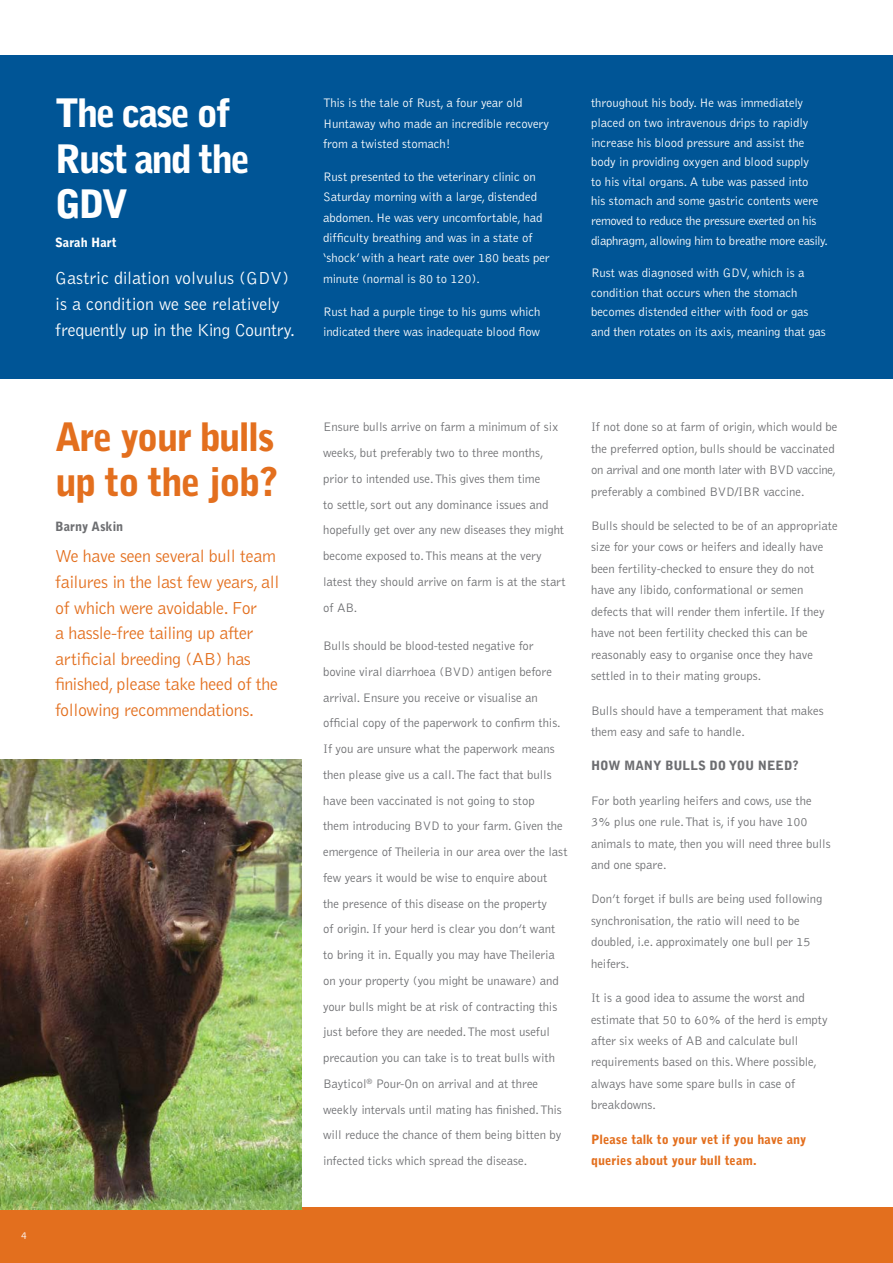
<style>
.page{position:relative;width:893px;height:1263px;background:#fff}
.page>*{position:absolute;margin:0;border:0;box-sizing:border-box;transform-origin:0 0}
.t1{font:900 39px/45.2px "Bell Gothic Std";letter-spacing:-.04em;color:#e36f1e}
.t2{font:900 39px/45.5px "Bell Gothic Std";letter-spacing:-.06em;color:#fff}
.t3{font:300 18px/25.7px "Bell Gothic Std";letter-spacing:-.02em;color:#e36f1e}
.t4{font:300 18px/26px "Bell Gothic Std";color:#fff}
.t5{font:300 12.75px/25.8px "Bell Gothic Std";letter-spacing:-.005em;color:#6d6e71}
.t6{font:300 12.75px/19.6px "Bell Gothic Std";letter-spacing:-.005em;color:#fff}
.t7{font:900 12.75px/21.5px "Bell Gothic Std";color:#e36f1e}
.t8{font:900 12.75px "Bell Gothic Std";color:#6d6e71}
.t9{font:900 12.75px "Bell Gothic Std";color:#fff}
.t10{font:300 10.5px "Bell Gothic Std";color:#fff}
</style>
<div class="page">
<div style="left:0;top:1208px;width:893px;height:55px;background:#e36f1e"></div>
<div style="left:0;top:55px;width:893px;height:324px;background:#005596"></div>
<img style="left:0;top:759px;width:302px;height:451px">
<h1 class="t2" style="left:55px;top:91px;width:197px">The case of<br>Rust and the<br>GDV</h1>
<p class="t9" style="left:55px;top:235px;width:63px">Sarah Hart</p>
<h2 class="t4" style="left:55px;top:265px;width:241px">Gastric dilation volvulus (GDV) is a condition we see relatively frequently up in the King Country.</h2>
<p class="t6" style="left:323px;top:93px;width:228px;line-height:20.2px">This is the tale of Rust, a four year old<br>Huntaway who made an incredible recovery from a twisted stomach!</p>
<p class="t6" style="left:323px;top:167px;width:228px;line-height:20.2px">Rust presented to the veterinary clinic on Saturday morning with a large, distended abdomen. He was very uncomfortable, had difficulty breathing and was in a state of ‘shock’ with a heart rate over 180 beats per minute (normal is 80 to 120).</p>
<p class="t6" style="left:323px;top:302px;width:219px;line-height:20.2px">Rust had a purple tinge to his gums which indicated there was inadequate blood flow</p>
<p class="t6" style="left:591px;top:94px;width:239px">throughout his body. He was immediately placed on two intravenous drips to rapidly increase his blood pressure and assist the body in providing oxygen and blood supply<br>to his vital organs. A tube was passed into<br>his stomach and some gastric contents were removed to reduce the pressure exerted on his diaphragm, allowing him to breathe more easily.</p>
<p class="t6" style="left:591px;top:263px;width:236px">Rust was diagnosed with GDV, which is a condition that occurs when the stomach becomes distended either with food or gas and then rotates on its axis, meaning that gas</p>
<h1 class="t1" style="left:55px;top:415px;width:225px">Are your bulls up to the job?</h1>
<p class="t8" style="left:55px;top:519px;width:70px">Barny Askin</p>
<h2 class="t3" style="left:55px;top:544px;width:226px">We have seen several bull team failures in the last few years, all of which were avoidable. For<br>a hassle-free tailing up after artificial breeding (AB) has finished, please take heed of the following recommendations.</h2>
<p class="t10" style="left:21px;top:1230px;width:7px">4</p>
<p class="t5" style="left:323px;top:414px;width:244px">Ensure bulls arrive on farm a minimum of six weeks, but preferably two to three months, prior to intended use. This gives them time<br>to settle, sort out any dominance issues and hopefully get over any new diseases they might become exposed to. This means at the very latest they should arrive on farm is at the start of AB.</p>
<p class="t5" style="left:323px;top:633px;width:246px">Bulls should be blood-tested negative for bovine viral diarrhoea (BVD) antigen before arrival. Ensure you receive or visualise an official copy of the paperwork to confirm this.<br>If you are unsure what the paperwork means then please give us a call. The fact that bulls have been vaccinated is not going to stop<br>them introducing BVD to your farm. Given the emergence of Theileria in our area over the last few years it would be wise to enquire about<br>the presence of this disease on the property<br>of origin. If your herd is clear you don’t want to bring it in. Equally you may have Theileria on your property (you might be unaware) and your bulls might be at risk of contracting this just before they are needed. The most useful precaution you can take is to treat bulls with Bayticol<sup>®</sup> Pour-On on arrival and at three weekly intervals until mating has finished. This will reduce the chance of them being bitten by infected ticks which spread the disease.</p>
<p class="t5" style="left:591px;top:417px;width:248px;line-height:21.5px">If not done so at farm of origin, which would be the preferred option, bulls should be vaccinated on arrival and one month later with BVD vaccine, preferably a combined BVD/IBR vaccine.</p>
<p class="t5" style="left:591px;top:515px;width:248px;line-height:21.5px">Bulls should be selected to be of an appropriate size for your cows or heifers and ideally have been fertility-checked to ensure they do not have any libido, conformational or semen defects that will render them infertile. If they have not been fertility checked this can be reasonably easy to organise once they have settled in to their mating groups.</p>
<p class="t5" style="left:591px;top:700px;width:234px;line-height:21.5px">Bulls should have a temperament that makes them easy and safe to handle.</p>
<p class="t8" style="left:591px;top:758px;width:209px">HOW MANY BULLS DO YOU NEED?</p>
<p class="t5" style="left:591px;top:790px;width:241px;line-height:21.5px">For both yearling heifers and cows, use the 3% plus one rule. That is, if you have 100 animals to mate, then you will need three bulls and one spare.</p>
<p class="t5" style="left:591px;top:889px;width:233px;line-height:21.5px">Don’t forget if bulls are being used following synchronisation, the ratio will need to be doubled, i.e. approximately one bull per 15 heifers.</p>
<p class="t5" style="left:591px;top:987px;width:238px;line-height:21.5px">It is a good idea to assume the worst and estimate that 50 to 60% of the herd is empty after six weeks of AB and calculate bull requirements based on this. Where possible, always have some spare bulls in case of breakdowns.</p>
<p class="t7" style="left:591px;top:1128px;width:217px">Please talk to your vet if you have any queries about your bull team.</p>
</div>
